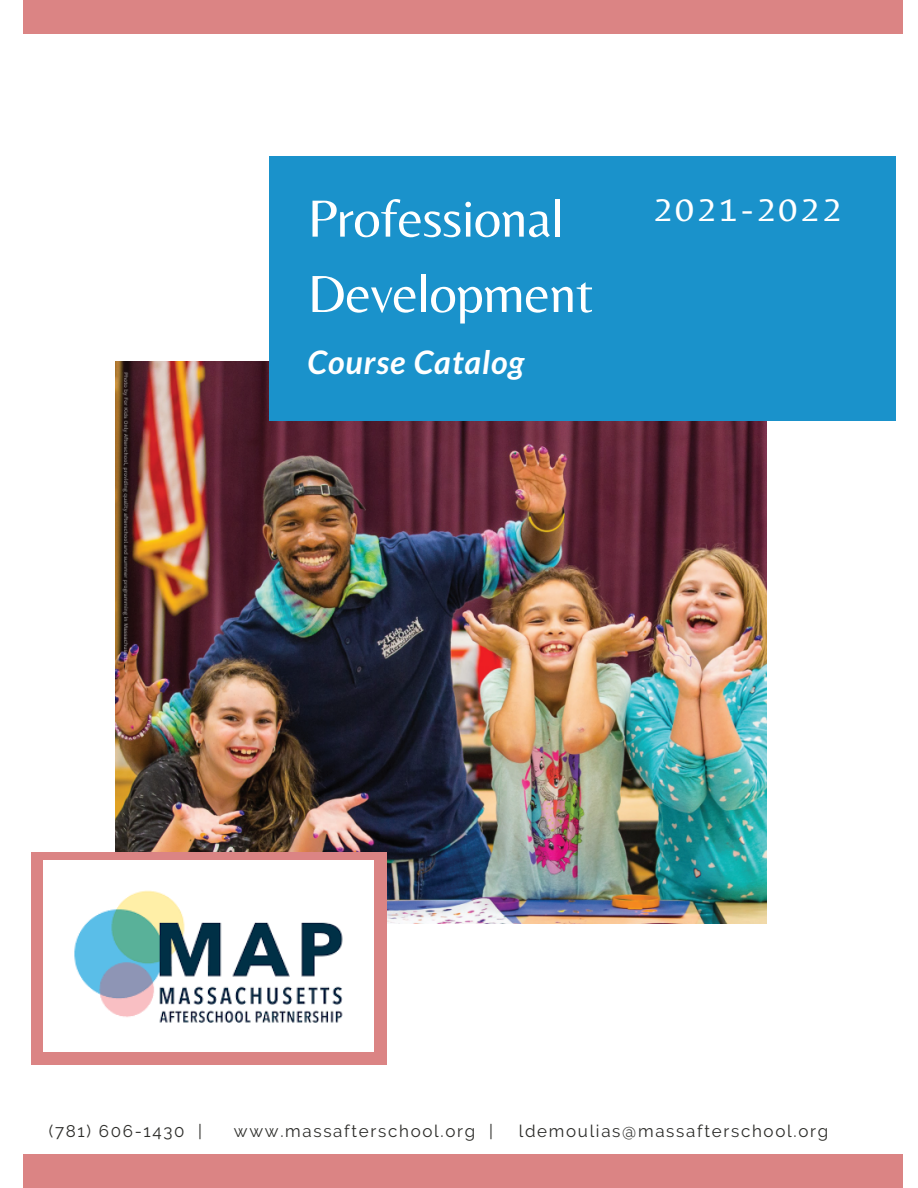
<style>
.page{position:relative;width:918px;height:1188px;background:#fff}
.page>*{position:absolute;margin:0;border:0;box-sizing:border-box;transform-origin:0 0}
.t1{font:54.3px/75.3px "Belleza";letter-spacing:-.01em;color:#fff}
.t2{font:37.8px "Belleza";letter-spacing:.08em;color:#fff}
.t3{font:italic 700 32.4px "Lato";letter-spacing:.03em;color:#fff}
.t4{font:16.95px "Raleway";letter-spacing:.1em;color:#2c2c29}
</style>
<div class="page">
<img style="left:116px;top:361px;width:650px;height:563px">
<div style="left:270px;top:157px;width:626px;height:263px;background:#1a92cb"></div>
<div style="left:23px;top:1155px;width:880px;height:33px;background:#db8484"></div>
<div style="left:23px;top:0;width:880px;height:34px;background:#db8484"></div>
<div style="left:31px;top:852px;width:356px;height:212px;background:#db8484"></div>
<img style="left:44px;top:861px;width:330px;height:191px">
<p class="t1" style="left:308px;top:180px;width:288px">Professional<br>Development</p>
<p class="t3" style="left:308px;top:342px;width:218px">Course Catalog</p>
<p class="t2" style="left:653px;top:186px;width:190px">2021-2022</p>
<p class="t4" style="left:49px;top:1121px;width:155px">(781) 606-1430 |</p>
<p class="t4" style="left:234px;top:1121px;width:261px">www.massafterschool.org |</p>
<p class="t4" style="left:519px;top:1121px;width:311px">ldemoulias@massafterschool.org</p>
</div>
